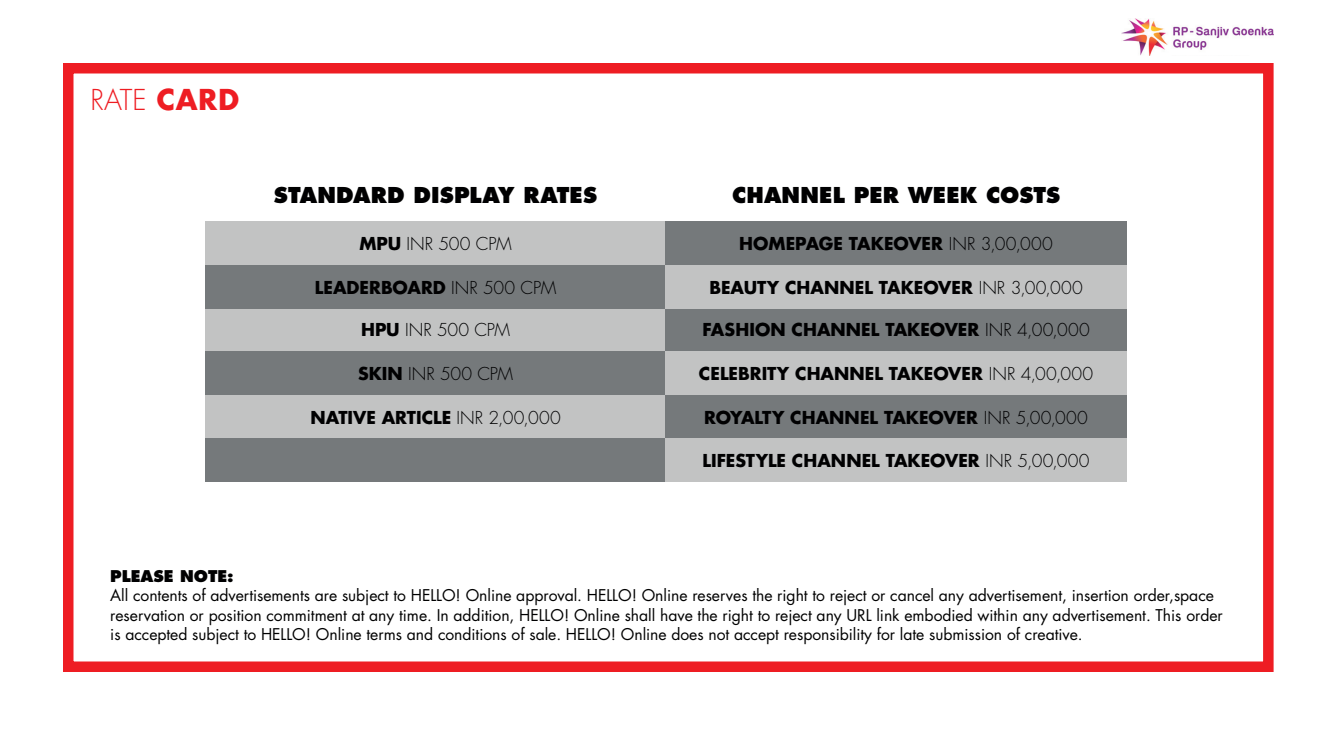
<style>
.page{position:relative;width:1330px;height:735px;background:#fff}
.page>*{position:absolute;margin:0;border:0;box-sizing:border-box;transform-origin:0 0}
.t1{font:300 28px "Futura Std";color:#ee1d23}
.Regular_SUBHEAD{font:800 21.35px "Futura Std";letter-spacing:.005em;color:#000001}
.Regular_SUBHEAD-2{font:700 17.32px "Futura Std";color:#000001}
.Regular_SUBHEAD-3{font:300 17.32px "Futura Std";letter-spacing:-.01em;color:#000001}
.LIFESTYLE_Intro{font:15.75px/19.2px "Futura Std";letter-spacing:-.005em;color:#000001}
.LIFESTYLE_Intro-2{font:800 15.75px "Futura Std";letter-spacing:-.005em;color:#000001}
.s1{font-family:"Futura";font-weight:700}
.s2{font-weight:700}
.s3{font-weight:300}
</style>
<div class="page">
<div style="left:63px;top:63px;width:1211px;height:609px;border:10px solid #ee1d23"></div>
<img style="left:1121px;top:18px;width:153px;height:38px">
<div style="left:205px;top:221px;width:461px;height:44px;background:#c2c3c3"></div>
<div style="left:665px;top:221px;width:462px;height:44px;background:#75797b"></div>
<div style="left:205px;top:307px;width:461px;height:44px;background:#c2c3c3"></div>
<div style="left:665px;top:307px;width:462px;height:44px;background:#75797b"></div>
<div style="left:205px;top:395px;width:461px;height:43px;background:#c2c3c3"></div>
<div style="left:665px;top:395px;width:462px;height:43px;background:#75797b"></div>
<div style="left:205px;top:265px;width:461px;height:44px;background:#75797b"></div>
<div style="left:665px;top:265px;width:462px;height:44px;background:#c2c3c3"></div>
<div style="left:205px;top:351px;width:461px;height:44px;background:#75797b"></div>
<div style="left:665px;top:351px;width:462px;height:44px;background:#c2c3c3"></div>
<div style="left:205px;top:438px;width:461px;height:44px;background:#75797b"></div>
<div style="left:665px;top:438px;width:462px;height:44px;background:#c2c3c3"></div>
<p class="t1" style="left:91px;top:82px;width:151px">RATE <span class="s1">CARD</span></p>
<p class="Regular_SUBHEAD" style="left:274px;top:182px;width:325px">STANDARD DISPLAY RATES</p>
<p class="Regular_SUBHEAD" style="left:732px;top:182px;width:330px">CHANNEL PER WEEK COSTS</p>
<p class="Regular_SUBHEAD-3" style="left:359px;top:233px;width:154px"><span class="s2">MPU</span> INR 500 CPM</p>
<p class="Regular_SUBHEAD-2" style="left:739px;top:232px;width:315px">HOMEPAGE TAKEOVER <span class="s3">INR 3,00,000</span></p>
<p class="Regular_SUBHEAD-2" style="left:315px;top:276px;width:243px">LEADERBOARD <span class="s3">INR 500 CPM</span></p>
<p class="Regular_SUBHEAD-2" style="left:709px;top:276px;width:375px">BEAUTY CHANNEL TAKEOVER <span class="s3">INR 3,00,000</span></p>
<p class="Regular_SUBHEAD-3" style="left:361px;top:319px;width:151px"><span class="s2">HPU</span> INR 500 CPM</p>
<p class="Regular_SUBHEAD-2" style="left:702px;top:318px;width:389px">FASHION CHANNEL TAKEOVER <span class="s3">INR 4,00,000</span></p>
<p class="Regular_SUBHEAD-3" style="left:358px;top:363px;width:157px"><span class="s2">SKIN</span> INR 500 CPM</p>
<p class="Regular_SUBHEAD-2" style="left:699px;top:362px;width:396px">CELEBRITY CHANNEL TAKEOVER <span class="s3">INR 4,00,000</span></p>
<p class="Regular_SUBHEAD-2" style="left:310px;top:405px;width:252px">NATIVE ARTICLE <span class="s3">INR 2,00,000</span></p>
<p class="Regular_SUBHEAD-2" style="left:704px;top:405px;width:385px">ROYALTY CHANNEL TAKEOVER <span class="s3">INR 5,00,000</span></p>
<p class="Regular_SUBHEAD-2" style="left:703px;top:449px;width:389px">LIFESTYLE CHANNEL TAKEOVER <span class="s3">INR 5,00,000</span></p>
<p class="LIFESTYLE_Intro-2" style="left:110px;top:566px;width:125px">PLEASE NOTE:</p>
<p class="LIFESTYLE_Intro" style="left:110px;top:586px;width:1114px">All contents of advertisements are subject to HELLO! Online approval. HELLO! Online reserves the right to reject or cancel any advertisement, insertion order,space reservation or position commitment at any time. In addition, HELLO! Online shall have the right to reject any URL link embodied within any advertisement. This order is accepted subject to HELLO! Online terms and conditions of sale. HELLO! Online does not accept responsibility for late submission of creative.</p>
</div>
